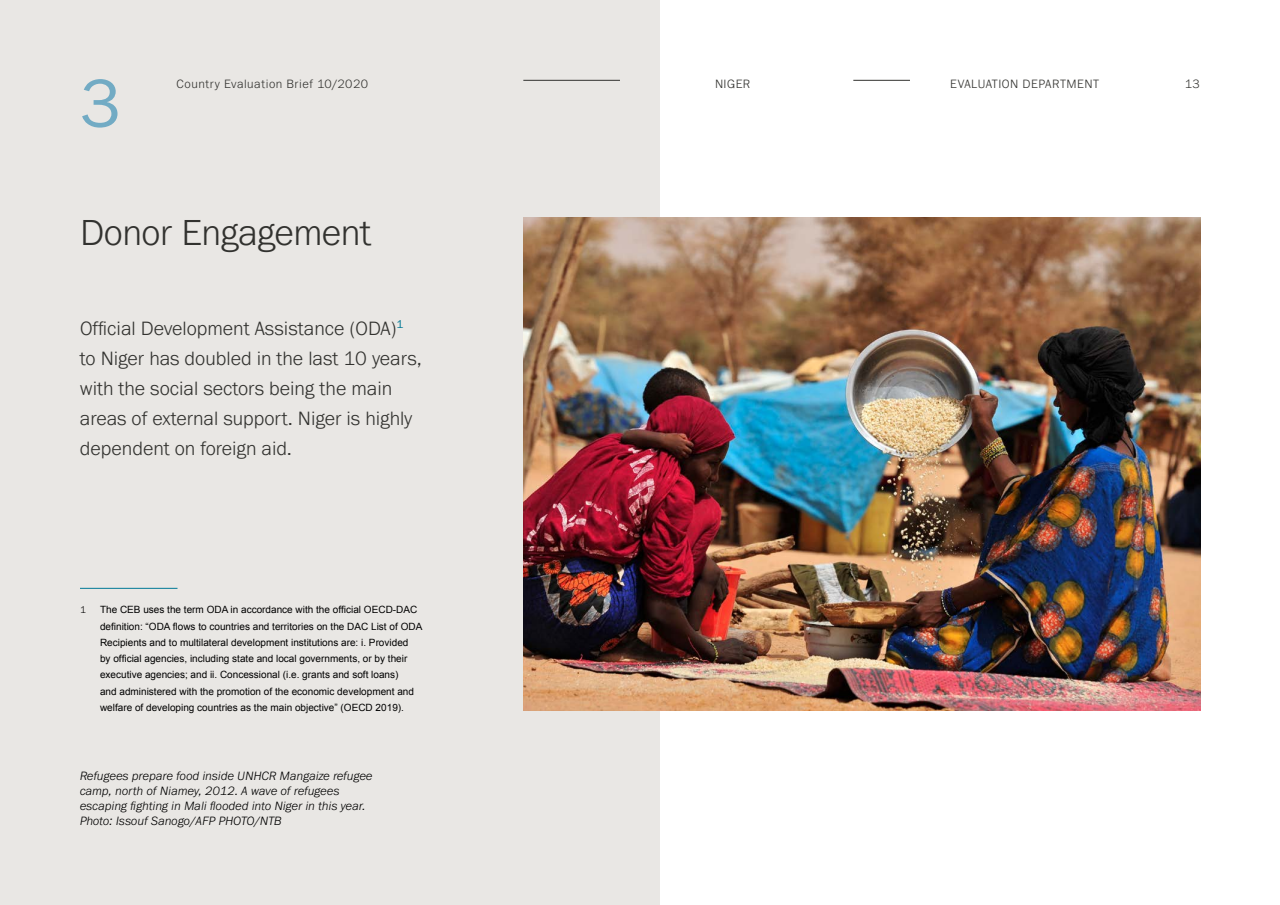
<style>
.page{position:relative;width:1280px;height:905px;background:#fff}
.page>*{position:absolute;margin:0;border:0;box-sizing:border-box;transform-origin:0 0}
.t1{font:70px "Franklin Gothic URW Boo";color:#72abc4}
.t2{font:300 37.5px "Franklin Gothic URW";letter-spacing:-.015em;color:#32322f}
.t3{font:300 20px/30px "Franklin Gothic URW";color:#32322f}
.t4{font:italic 300 12.5px/15px "Franklin Gothic URW";letter-spacing:.01em;color:#000}
.t5{font:300 12.5px "Franklin Gothic URW";letter-spacing:.04em;color:#32322f}
.t6{font:10px/16.2px "Arial";color:#000}
.t7{font:300 10px "Franklin Gothic URW";color:#000}
</style>
<div class="page">
<div style="left:0;top:0;width:660px;height:905px;background:#e9e7e4"></div>
<hr style="left:80px;top:588px;width:98px;height:1px;background:#007895">
<img style="left:523px;top:217px;width:677px;height:494px">
<hr style="left:853px;top:80px;width:57px;height:1px;background:#32322f">
<hr style="left:523px;top:80px;width:97px;height:1px;background:#32322f">
<h1 class="t1" style="left:80px;top:60px;width:43px">3</h1>
<p class="t5" style="left:177px;top:76px;width:193px">Country Evaluation Brief 10/2020</p>
<p class="t5" style="left:715px;top:76px;width:37px">NIGER</p>
<p class="t5" style="left:950px;top:76px;width:151px">EVALUATION DEPARTMENT</p>
<p class="t5" style="left:1185px;top:76px;width:17px">13</p>
<h2 class="t2" style="left:80px;top:209px;width:293px">Donor Engagement</h2>
<h3 class="t3" style="left:80px;top:313px;width:343px">Official Development Assistance (ODA)<sup>1 </sup>to Niger has doubled in the last 10 years, with the social sectors being the main areas of external support. Niger is highly dependent on foreign aid.</h3>
<p class="t7" style="left:80px;top:604px;width:7px">1</p>
<p class="t6" style="left:100px;top:602px;width:324px">The CEB uses the term ODA in accordance with the official OECD-DAC definition: “ODA flows to countries and territories on the DAC List of ODA Recipients and to multilateral development institutions are: i. Provided<br>by official agencies, including state and local governments, or by their executive agencies; and ii. Concessional (i.e. grants and soft loans)<br>and administered with the promotion of the economic development and welfare of developing countries as the main objective” (OECD 2019).</p>
<p class="t4" style="left:80px;top:768px;width:294px">Refugees prepare food inside UNHCR Mangaize refugee camp, north of Niamey, 2012. A wave of refugees escaping fighting in Mali flooded into Niger in this year.<br>Photo: Issouf Sanogo/AFP PHOTO/NTB</p>
</div>
